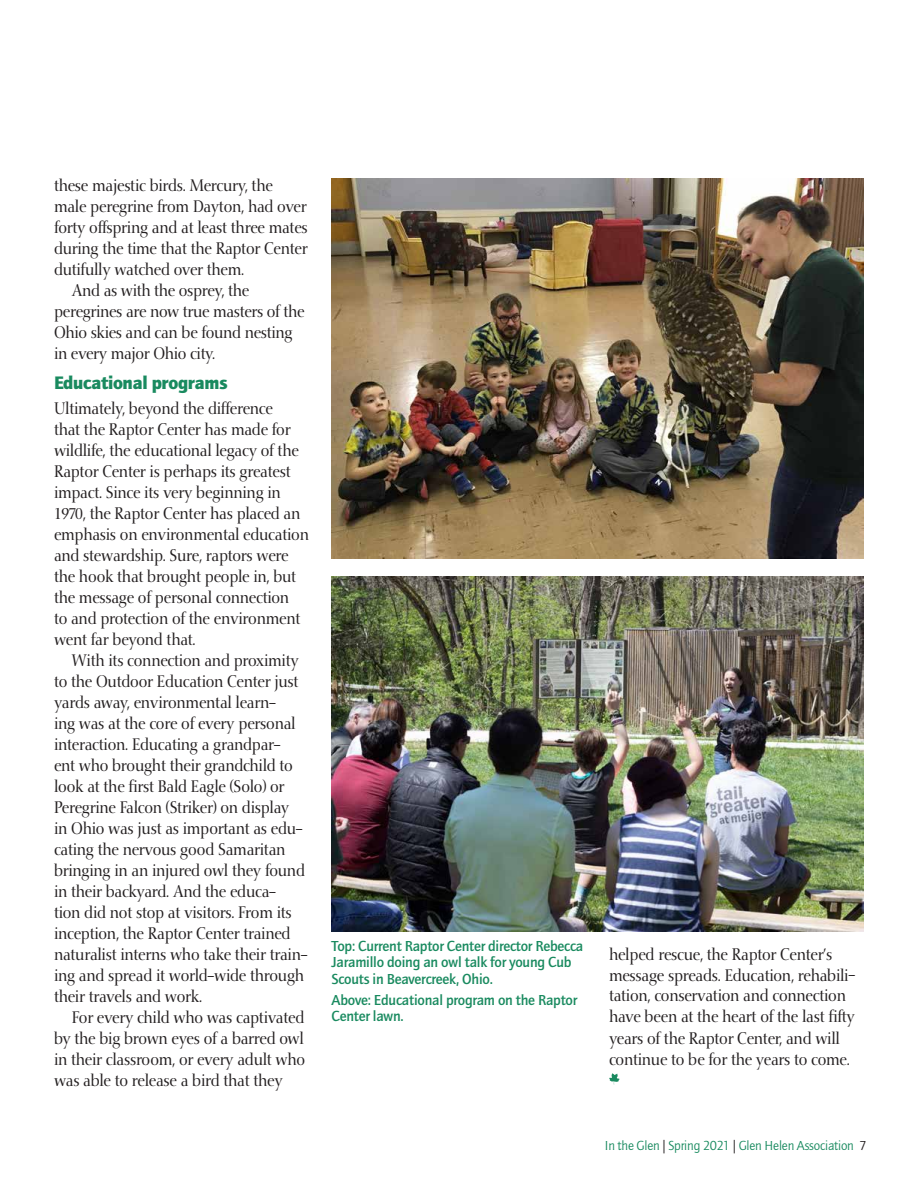
<style>
.page{position:relative;width:918px;height:1188px;background:#fff}
.page>*{position:absolute;margin:0;border:0;box-sizing:border-box;transform-origin:0 0}
.t1{font:900 18.75px "Quay Sans ITC Pro";letter-spacing:-.02em;color:#198a5f}
.t2{font:16.5px/21px "Nofret";letter-spacing:-.015em;color:#231f20;scale:.9 1}
.t3{font:500 15px/16.5px "Quay Sans ITC Pro";letter-spacing:-.015em;color:#198a5f}
.t4{font:13.5px "Quay Sans ITC Pro";letter-spacing:-.015em;color:#198a5f}
.s1{color:#231f20}
</style>
<div class="page">
<img style="left:332px;top:178px;width:532px;height:381px">
<svg style="left:609px;top:1073px;width:11px;height:12px"></svg>
<img style="left:332px;top:576px;width:532px;height:355px">
<p class="t2" style="left:54px;top:175px;width:245px">these majestic birds. Mercury, the</p>
<p class="t2" style="left:54px;top:196px;width:282px">male peregrine from Dayton, had over</p>
<p class="t2" style="left:54px;top:217px;width:283px">forty offspring and at least three mates</p>
<p class="t2" style="left:54px;top:238px;width:283px">during the time that the Raptor Center</p>
<p class="t2" style="left:54px;top:259px;width:213px">dutifully watched over them.</p>
<p class="t2" style="left:72px;top:280px;width:198px">And as with the osprey, the</p>
<p class="t2" style="left:54px;top:301px;width:280px">peregrines are now true masters of the</p>
<p class="t2" style="left:54px;top:322px;width:266px">Ohio skies and can be found nesting</p>
<p class="t2" style="left:54px;top:343px;width:181px">in every major Ohio city.</p>
<p class="t1" style="left:54px;top:370px;width:175px">Educational programs</p>
<p class="t2" style="left:54px;top:398px;width:285px">Ultimately, beyond the difference<br>that the Raptor Center has made for wildlife, the educational legacy of the Raptor Center is perhaps its greatest impact. Since its very beginning in 1970, the Raptor Center has placed an emphasis on environmental education and stewardship. Sure, raptors were the hook that brought people in, but the message of personal connection<br>to and protection of the environment went far beyond that.</p>
<p class="t2" style="left:54px;top:651px;width:283px;text-indent:18px">With its connection and proximity to the Outdoor Education Center just yards away, environmental learn-<br>ing was at the core of every personal interaction. Educating a grandpar-<br>ent who brought their grandchild to look at the first Bald Eagle (Solo) or Peregrine Falcon (Striker) on display<br>in Ohio was just as important as edu&shy;cating the nervous good Samaritan bringing in an injured owl they found in their backyard. And the educa-<br>tion did not stop at visitors. From its inception, the Raptor Center trained naturalist interns who take their train&shy;ing and spread it world-wide through their travels and work.</p>
<p class="t2" style="left:54px;top:1008px;width:280px;text-align:justify;text-indent:18px">For every child who was captivated by the big brown eyes of a barred owl in their classroom, or every adult who was able to release a bird that they</p>
<p class="t3" style="left:332px;top:937px;width:253px">Top: Current Raptor Center director Rebecca<br>Jaramillo doing an owl talk for young Cub<br>Scouts in Beavercreek, Ohio.</p>
<p class="t3" style="left:332px;top:991px;width:247px">Above: Educational program on the Raptor<br>Center lawn.</p>
<p class="t2" style="left:609px;top:944px;width:275px">helped rescue, the Raptor Center’s message spreads. Education, rehabili&shy;tation, conservation and connection have been at the heart of the last fifty years of the Raptor Center, and will continue to be for the years to come.</p>
<p class="t4" style="left:605px;top:1138px;width:263px">In the Glen <span class="s1">|</span> Spring 2021 <span class="s1">|</span> Glen Helen Association <span class="s1">7</span></p>
</div>
